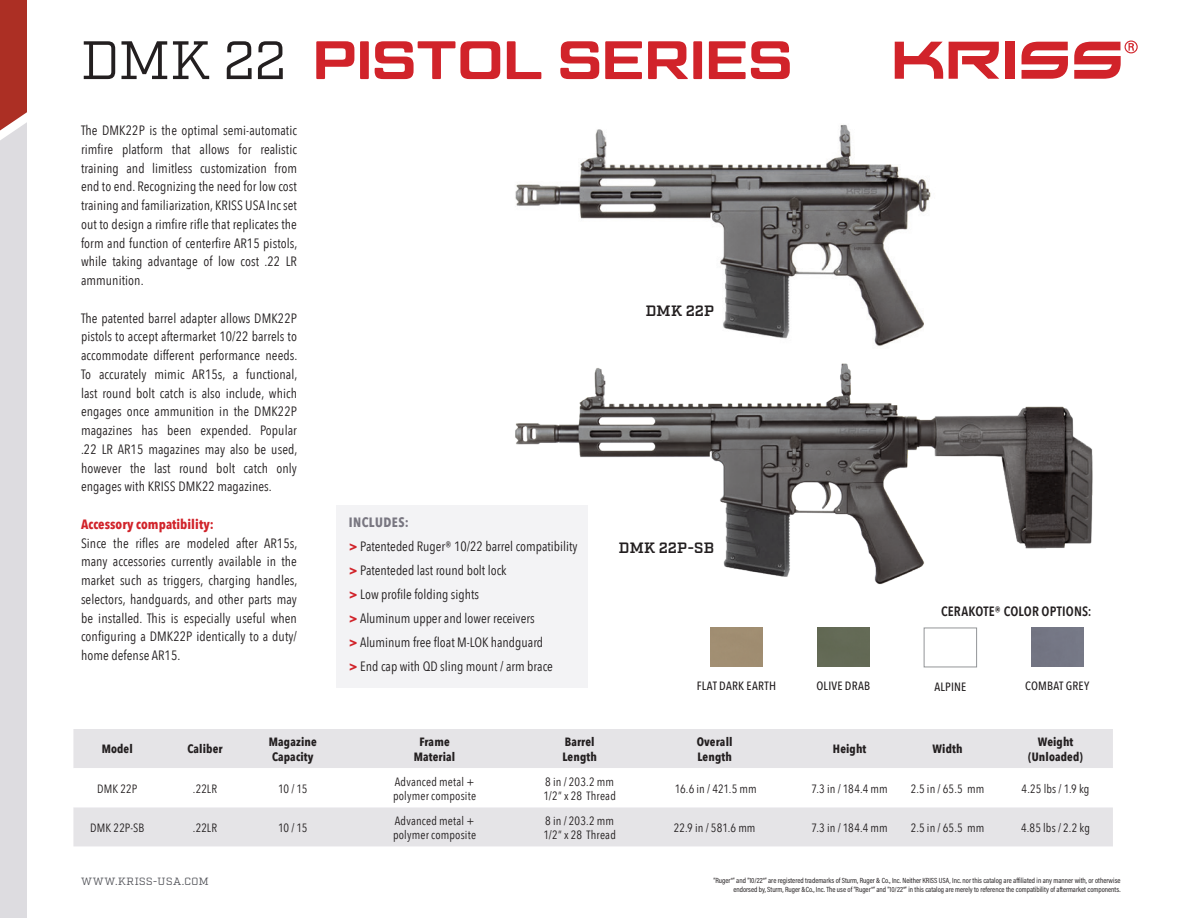
<style>
.page{position:relative;width:1188px;height:918px;background:#fff}
.page>*{position:absolute;margin:0;border:0;box-sizing:border-box;transform-origin:0 0}
.t1{font:600 54px "Geom Graphic";color:#d1232a}
.t2{font:600 15px "Factoria";letter-spacing:.015em;color:#231f20}
.t3{font:13.5px/18.8px "Avenir Next Condensed";color:#231f20;text-align:justify}
.t4{font:700 13.5px "Avenir Next Condensed";letter-spacing:.005em;color:#d1232a}
.t5{font:600 13.5px "Avenir Next Condensed";letter-spacing:.01em;color:#231f20}
.t6{font:700 13.5px "Avenir Next Condensed";letter-spacing:.03em;color:#797781}
.t7{font:12px "Avenir Next Condensed";letter-spacing:.015em;color:#231f20}
.t8{font:700 12px "Avenir Next Condensed";letter-spacing:.01em;color:#231f20}
.t9{font:500 12px "Avenir Next Condensed";letter-spacing:.02em;color:#231f20}
.t10{font:10.5px "Factoria";letter-spacing:.05em;color:#4d4e54}
.t11{font:7.5px/9px "Acumin Pro Cond";color:#231f20;text-align:right}
.s1{font-family:"Factoria";font-weight:400;color:#231f20}
.s2{font-weight:700;color:#d1232a}
</style>
<div class="page">
<svg style="left:0;top:0;width:27px;height:918px"></svg>
<div style="left:336px;top:506px;width:251px;height:182px;background:#f3f3f5"></div>
<div style="left:73px;top:729px;width:1040px;height:117px;background:#e5e4e7"></div>
<svg style="left:73px;top:768px;width:1040px;height:39px"></svg>
<img style="left:515px;top:124px;width:416px;height:222px">
<img style="left:508px;top:363px;width:585px;height:227px">
<div style="left:817px;top:628px;width:53px;height:39px;background:#636a55"></div>
<div style="left:924px;top:628px;width:53px;height:39px;border:1px solid #939598"></div>
<svg style="left:895px;top:42px;width:48px;height:37px"></svg>
<svg style="left:949px;top:42px;width:50px;height:37px"></svg>
<div style="left:1005px;top:42px;width:10px;height:37px;background:#d1232a"></div>
<svg style="left:1022px;top:42px;width:46px;height:37px"></svg>
<svg style="left:1074px;top:41px;width:64px;height:38px"></svg>
<p class="t1" style="left:81px;top:27px;width:712px"><span class="s1">DMK 22</span> PISTOL SERIES</p>
<p class="t3" style="left:81px;top:120px;width:218px">The DMK22P is the optimal semi-automatic rimfire platform that allows for realistic training and limitless customization from end to end. Recognizing the need for low cost training and familiarization, KRISS USA Inc set out to design a rimfire rifle that replicates the form and function of centerfire AR15 pistols, while taking advantage of low cost .22 LR ammunition.</p>
<p class="t3" style="left:81px;top:308px;width:218px">The patented barrel adapter allows DMK22P pistols to accept aftermarket 10/22 barrels to accommodate different performance needs.<br>To accurately mimic AR15s, a functional, last round bolt catch is also include, which engages once ammunition in the DMK22P magazines has been expended. Popular .22 LR AR15 magazines may also be used, however the last round bolt catch only engages with KRISS DMK22 magazines.</p>
<p class="t4" style="left:81px;top:516px;width:134px">Accessory compatibility:</p>
<p class="t3" style="left:81px;top:533px;width:218px">Since the rifles are modeled after AR15s, many accessories currently available in the market such as triggers, charging handles, selectors, handguards, and other parts may be installed. This is especially useful when configuring a DMK22P identically to a duty/ home defense AR15.</p>
<p class="t2" style="left:646px;top:302px;width:70px">DMK 22P</p>
<p class="t6" style="left:349px;top:514px;width:62px">INCLUDES:</p>
<p class="t3" style="left:349px;top:537px;width:230px"><span class="s2">&gt;</span> Patenteded Ruger® 10/22 barrel compatibility</p>
<p class="t3" style="left:349px;top:561px;width:159px"><span class="s2">&gt;</span> Patenteded last round bolt lock</p>
<p class="t3" style="left:349px;top:585px;width:132px"><span class="s2">&gt;</span> Low profile folding sights</p>
<p class="t3" style="left:349px;top:609px;width:187px"><span class="s2">&gt;</span> Aluminum upper and lower receivers</p>
<p class="t3" style="left:349px;top:633px;width:196px"><span class="s2">&gt;</span> Aluminum free float M-LOK handguard</p>
<p class="t3" style="left:349px;top:657px;width:206px"><span class="s2">&gt;</span> End cap with QD sling mount / arm brace</p>
<p class="t2" style="left:619px;top:539px;width:97px">DMK 22P-SB</p>
<p class="t5" style="left:941px;top:600px;width:152px">CERAKOTE® COLOR OPTIONS:</p>
<p class="t9" style="left:697px;top:678px;width:81px">FLAT DARK EARTH</p>
<p class="t9" style="left:816px;top:678px;width:55px">OLIVE DRAB</p>
<p class="t9" style="left:934px;top:679px;width:33px">ALPINE</p>
<p class="t9" style="left:1025px;top:678px;width:66px">COMBAT GREY</p>
<p class="t8" style="left:102px;top:742px;width:33px">Model</p>
<p class="t8" style="left:188px;top:742px;width:37px">Caliber</p>
<p class="t8" style="left:269px;top:735px;width:49px">Magazine</p>
<p class="t8" style="left:272px;top:749px;width:43px">Capacity</p>
<p class="t8" style="left:419px;top:735px;width:32px">Frame</p>
<p class="t8" style="left:414px;top:749px;width:43px">Material</p>
<p class="t8" style="left:565px;top:735px;width:31px">Barrel</p>
<p class="t8" style="left:563px;top:749px;width:36px">Length</p>
<p class="t8" style="left:697px;top:735px;width:37px">Overall</p>
<p class="t8" style="left:698px;top:749px;width:36px">Length</p>
<p class="t8" style="left:833px;top:742px;width:35px">Height</p>
<p class="t8" style="left:933px;top:742px;width:31px">Width</p>
<p class="t8" style="left:1038px;top:735px;width:37px">Weight</p>
<p class="t8" style="left:1028px;top:749px;width:56px">(Unloaded)</p>
<p class="t7" style="left:97px;top:779px;width:42px">DMK 22P</p>
<p class="t7" style="left:193px;top:779px;width:26px">.22LR</p>
<p class="t7" style="left:278px;top:779px;width:31px">10 / 15</p>
<p class="t7" style="left:395px;top:771px;width:81px">Advanced metal +</p>
<p class="t7" style="left:393px;top:786px;width:85px">polymer composite</p>
<p class="t7" style="left:545px;top:771px;width:70px">8 in / 203.2 mm</p>
<p class="t7" style="left:543px;top:786px;width:74px">1/2” x 28 Thread</p>
<p class="t7" style="left:675px;top:779px;width:83px">16.6 in / 421.5 mm</p>
<p class="t7" style="left:812px;top:779px;width:78px">7.3 in / 184.4 mm</p>
<p class="t7" style="left:911px;top:779px;width:75px">2.5 in / 65.5 mm</p>
<p class="t7" style="left:1022px;top:779px;width:69px">4.25 lbs / 1.9 kg</p>
<p class="t7" style="left:90px;top:818px;width:56px">DMK 22P-SB</p>
<p class="t7" style="left:193px;top:818px;width:26px">.22LR</p>
<p class="t7" style="left:278px;top:818px;width:31px">10 / 15</p>
<p class="t7" style="left:395px;top:810px;width:81px">Advanced metal +</p>
<p class="t7" style="left:393px;top:825px;width:85px">polymer composite</p>
<p class="t7" style="left:545px;top:810px;width:70px">8 in / 203.2 mm</p>
<p class="t7" style="left:543px;top:825px;width:74px">1/2” x 28 Thread</p>
<p class="t7" style="left:674px;top:818px;width:83px">22.9 in / 581.6 mm</p>
<p class="t7" style="left:812px;top:818px;width:78px">7.3 in / 184.4 mm</p>
<p class="t7" style="left:911px;top:818px;width:75px">2.5 in / 65.5 mm</p>
<p class="t7" style="left:1021px;top:818px;width:71px">4.85 lbs / 2.2 kg</p>
<p class="t10" style="left:81px;top:876px;width:129px">WWW.KRISS-USA.COM</p>
<p class="t11" style="left:714px;top:876px;width:408px">“Ruger®” and “10/22®” are registered trademarks of Sturm, Ruger &amp; Co., Inc. Neither KRISS USA, Inc. nor this catalog are affiliated in any manner with, or otherwise endorsed by, Sturm, Ruger &amp;Co., Inc. The use of “Ruger®“ and “10/22®” in this catalog are merely to reference the compatibility of aftermarket components.</p>
</div>
